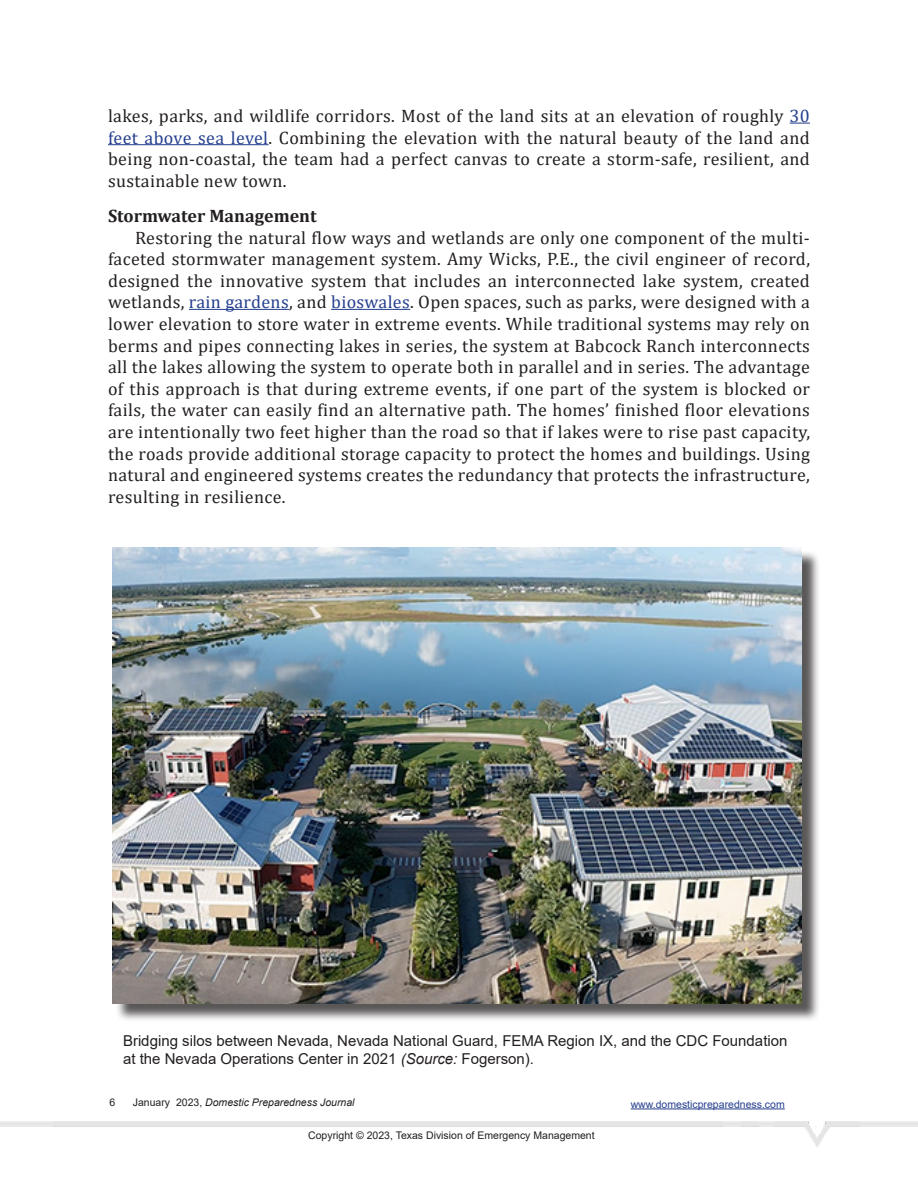
<style>
.page{position:relative;width:918px;height:1188px;background:#fff}
.page>*{position:absolute;margin:0;border:0;box-sizing:border-box;transform-origin:0 0}
.t1{font:18px/21.6px "Cambria";letter-spacing:.02em;color:#231f20;text-align:justify}
.t2{font:700 18px "Cambria";color:#231f20}
.t3{font:15px/18px "Arial";color:#231f20}
.t4{font:10.5px "Arial";color:#231f20}
.t5{font:italic 10.5px "Arial";color:#231f20}
.t6{font:10.5px "Arial";color:#253f8e}
.s1{color:#253f8e}
.s2{font-style:italic}
.s3{font-style:normal}
</style>
<div class="page">
<img style="left:0;top:1121px;width:918px;height:26px">
<hr style="left:631px;top:1109px;width:154px;height:1px;background:#253f8e">
<svg style="left:790px;top:123px;width:20px;height:1px"></svg>
<hr style="left:108px;top:144px;width:161px;height:1px;background:#253f8e">
<hr style="left:189px;top:309px;width:100px;height:1px;background:#253f8e">
<hr style="left:331px;top:309px;width:79px;height:1px;background:#253f8e">
<div style="left:115px;top:550px;width:705px;height:472px;background:#231f20;opacity:.75"></div>
<img style="left:112px;top:548px;width:690px;height:455px">
<p class="t1" style="left:108px;top:105px;width:703px">lakes, parks, and wildlife corridors. Most of the land sits at an elevation of roughly <span class="s1">30 feet above sea level</span>. Combining the elevation with the natural beauty of the land and being non-coastal, the team had a perfect canvas to create a storm-safe, resilient, and sustainable new town.</p>
<p class="t2" style="left:108px;top:203px;width:210px">Stormwater Management</p>
<p class="t1" style="left:108px;top:226px;width:704px;text-indent:27px">Restoring the natural flow ways and wetlands are only one component of the multi&shy;faceted stormwater management system. Amy Wicks, P.E., the civil engineer of record, designed the innovative system that includes an interconnected lake system, created wetlands, <span class="s1">rain gardens</span>, and <span class="s1">bioswales</span>. Open spaces, such as parks, were designed with a lower elevation to store water in extreme events. While traditional systems may rely on berms and pipes connecting lakes in series, the system at Babcock Ranch interconnects all the lakes allowing the system to operate both in parallel and in series. The advantage of this approach is that during extreme events, if one part of the system is blocked or fails, the water can easily find an alternative path. The homes’ finished floor elevations are intentionally two feet higher than the road so that if lakes were to rise past capacity, the roads provide additional storage capacity to protect the homes and buildings. Using natural and engineered systems creates the redundancy that protects the infrastructure, resulting in resilience.</p>
<p class="t3" style="left:123px;top:1031px;width:666px">Bridging silos between Nevada, Nevada National Guard, FEMA Region IX, and the CDC Foundation at the Nevada Operations Center in 2021 <span class="s2">(Source:</span> Fogerson).</p>
<p class="t4" style="left:110px;top:1095px;width:7px">6</p>
<p class="t5" style="left:133px;top:1095px;width:223px"><span class="s3">January 2023,</span> Domestic Preparedness Journal</p>
<p class="t6" style="left:631px;top:1097px;width:156px">www.domesticpreparedness.com</p>
<p class="t4" style="left:308px;top:1128px;width:288px">Copyright © 2023, Texas Division of Emergency Management</p>
</div>
